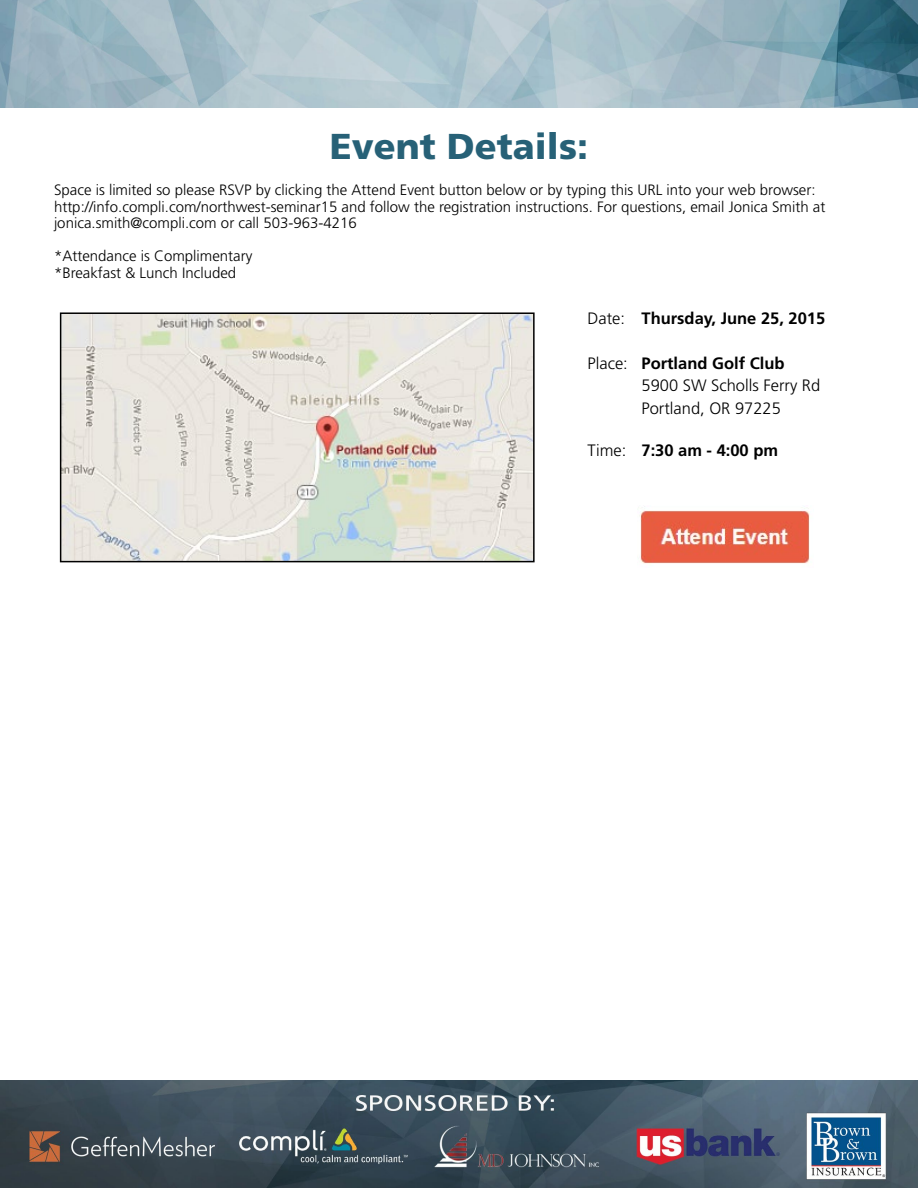
<style>
.page{position:relative;width:918px;height:1188px;background:#fff}
.page>*{position:absolute;margin:0;border:0;box-sizing:border-box;transform-origin:0 0}
.t1{font:900 36px "Frutiger LT Std";color:#276177}
.t2{font:300 16.5px/22.5px "Frutiger LT Std";color:#000}
.t3{font:700 16.5px "Frutiger LT Std";color:#000}
.t4{font:300 15px/16.5px "Frutiger LT Std";color:#000}
.s1{font-weight:300}
.s2{font-weight:700}
</style>
<div class="page">
<img style="left:0;top:0;width:918px;height:108px">
<img style="left:0;top:1080px;width:918px;height:108px">
<img style="left:639px;top:506px;width:171px;height:58px">
<img style="left:63px;top:315px;width:469px;height:244px">
<div style="left:60px;top:312px;width:475px;height:250px;border:2px solid #000"></div>
<h1 class="t1" style="left:330px;top:124px;width:260px">Event Details:</h1>
<p class="t4" style="left:54px;top:182px;width:773px">Space is limited so please RSVP by clicking the Attend Event button below or by typing this URL into your web browser: http://info.compli.com/northwest-seminar15 and follow the registration instructions. For questions, email Jonica Smith at jonica.smith@compli.com or call 503-963-4216</p>
<p class="t4" style="left:54px;top:248px;width:200px">*Attendance is Complimentary *Breakfast &amp; Lunch Included</p>
<p class="t3" style="left:588px;top:308px;width:239px"><span class="s1">Date:</span> Thursday, June 25, 2015</p>
<p class="t2" style="left:642px;top:352px;width:180px;text-indent:-54px">Place: <span class="s2">Portland Golf Club<br></span>5900 SW Scholls Ferry Rd<br>Portland, OR 97225</p>
<p class="t3" style="left:588px;top:440px;width:192px"><span class="s1">Time:</span> 7:30 am - 4:00 pm</p>
</div>
